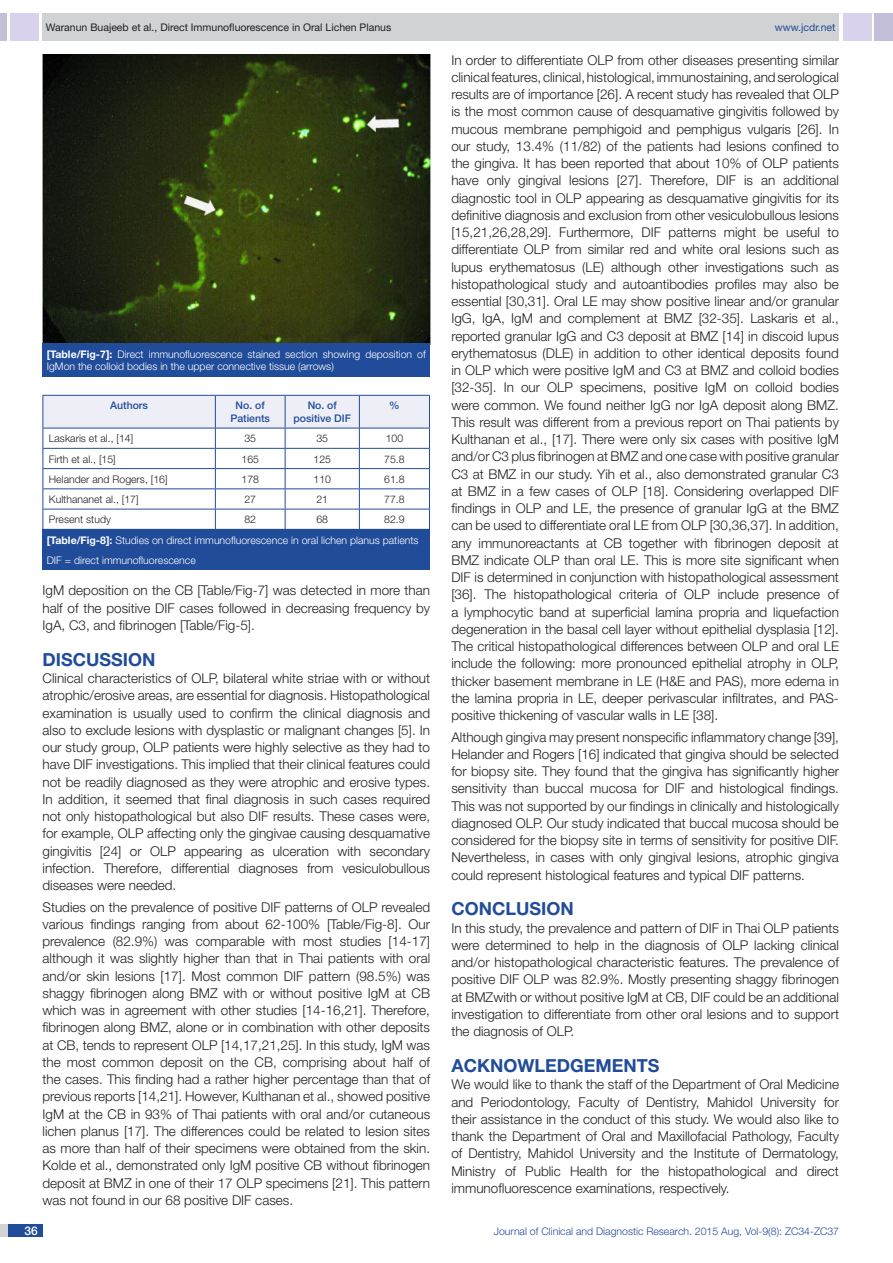
<style>
.page{position:relative;width:893px;height:1263px;background:#fff}
.page>*{position:absolute;margin:0;border:0;box-sizing:border-box;transform-origin:0 0}
.Heading{font:700 18px "Helvetica Neue";color:#214c99}
.Body_text{font:300 13.5px/17.2px "Helvetica Neue";color:#231f20;text-align:justify}
.t1{font:500 12px "Helvetica Neue";color:#fff}
.Table_text{font:300 10.5px/12.6px "Helvetica Neue";color:#fff}
.Table_text-2{font:300 10.5px "Helvetica Neue";color:#231f20}
.t2{font:300 10.5px "Helvetica Neue";color:#214c99}
.t3{font:10.5px "Helvetica Neue";color:#231f20}
.Table_text-3{font:500 10.5px/12.6px "Helvetica Neue";color:#214c99;text-align:center}
.t4{font:10.5px "Helvetica Neue";color:#214c99}
.s1{font-weight:700}
</style>
<div class="page">
<div style="left:0;top:13px;width:7px;height:28px;background:#c3bfd8"></div>
<div style="left:10px;top:13px;width:29px;height:28px;background:#d9d2ec"></div>
<div style="left:43px;top:13px;width:796px;height:28px;background:#d1d2d4"></div>
<div style="left:875px;top:13px;width:18px;height:28px;background:#c3bfd8"></div>
<div style="left:843px;top:13px;width:29px;height:28px;background:#d9d2ec"></div>
<div style="left:0;top:1224px;width:43px;height:13px;background:#d1d2d4"></div>
<div style="left:8px;top:1224px;width:35px;height:13px;background:#214c99"></div>
<div style="left:43px;top:530px;width:387px;height:40px;background:#214c99"></div>
<svg style="left:43px;top:395px;width:387px;height:134px"></svg>
<hr style="left:43px;top:529px;width:172px;height:1px;background:#214c99">
<hr style="left:215px;top:529px;width:70px;height:1px;background:#214c99">
<hr style="left:285px;top:529px;width:74px;height:1px;background:#214c99">
<hr style="left:359px;top:529px;width:71px;height:1px;background:#214c99">
<img style="left:43px;top:54px;width:387px;height:290px">
<div style="left:43px;top:344px;width:387px;height:33px;background:#214c99"></div>
<p class="t3" style="left:46px;top:21px;width:347px">Waranun Buajeeb et al., Direct Immunofluorescence in Oral Lichen Planus</p>
<p class="t4" style="left:775px;top:21px;width:62px">www.jcdr.net</p>
<p class="Table_text" style="left:47px;top:348px;width:381px"><span class="s1">[Table/Fig-7]:</span> Direct immunofluorescence stained section showing deposition of<br>IgMon the colloid bodies in the upper connective tissue (arrows)</p>
<p class="Table_text-3" style="left:110px;top:399px;width:39px">Authors</p>
<p class="Table_text-3" style="left:230px;top:399px;width:41px">No. of<br>Patients</p>
<p class="Table_text-3" style="left:293px;top:399px;width:59px">No. of positive DIF</p>
<p class="Table_text-3" style="left:389px;top:399px;width:12px">%</p>
<p class="Table_text-2" style="left:49px;top:432px;width:86px">Laskaris et al., [14]</p>
<p class="Table_text-2" style="left:244px;top:432px;width:13px">35</p>
<p class="Table_text-2" style="left:316px;top:432px;width:13px">35</p>
<p class="Table_text-2" style="left:386px;top:432px;width:19px">100</p>
<p class="Table_text-2" style="left:49px;top:452px;width:68px">Firth et al., [15]</p>
<p class="Table_text-2" style="left:241px;top:452px;width:19px">165</p>
<p class="Table_text-2" style="left:313px;top:452px;width:19px">125</p>
<p class="Table_text-2" style="left:384px;top:452px;width:22px">75.8</p>
<p class="Table_text-2" style="left:49px;top:473px;width:120px">Helander and Rogers, [16]</p>
<p class="Table_text-2" style="left:241px;top:473px;width:19px">178</p>
<p class="Table_text-2" style="left:313px;top:473px;width:19px">110</p>
<p class="Table_text-2" style="left:384px;top:473px;width:22px">61.8</p>
<p class="Table_text-2" style="left:49px;top:493px;width:91px">Kulthananet al., [17]</p>
<p class="Table_text-2" style="left:244px;top:493px;width:13px">27</p>
<p class="Table_text-2" style="left:316px;top:493px;width:13px">21</p>
<p class="Table_text-2" style="left:384px;top:493px;width:22px">77.8</p>
<p class="Table_text-2" style="left:49px;top:513px;width:64px">Present study</p>
<p class="Table_text-2" style="left:244px;top:513px;width:13px">82</p>
<p class="Table_text-2" style="left:316px;top:513px;width:13px">68</p>
<p class="Table_text-2" style="left:384px;top:513px;width:22px">82.9</p>
<p class="Table_text" style="left:47px;top:534px;width:373px"><span class="s1">[Table/Fig-8]:</span> Studies on direct immunofluorescence in oral lichen planus patients</p>
<p class="Table_text" style="left:47px;top:553px;width:151px">DIF = direct immunofluorescence</p>
<p class="Body_text" style="left:43px;top:582px;width:389px">IgM deposition on the CB [Table/Fig-7] was detected in more than half of the positive DIF cases followed in decreasing frequency by IgA, C3, and fibrinogen [Table/Fig-5].</p>
<p class="Heading" style="left:43px;top:648px;width:32px">DISCUSS</p>
<p class="Heading" style="left:123px;top:648px;width:32px">ION</p>
<p class="Body_text" style="left:43px;top:669px;width:389px">Clinical characteristics of OLP, bilateral white striae with or without atrophic/erosive areas, are essential for diagnosis. Histopathological examination is usually used to confirm the clinical diagnosis and also to exclude lesions with dysplastic or malignant changes [5]. In our study group, OLP patients were highly selective as they had to have DIF investigations. This implied that their clinical features could not be readily diagnosed as they were atrophic and erosive types.<br>In addition, it seemed that final diagnosis in such cases required not only histopathological but also DIF results. These cases were, for example, OLP affecting only the gingivae causing desquamative gingivitis [24] or OLP appearing as ulceration with secondary infection. Therefore, differential diagnoses from vesiculobullous diseases were needed.</p>
<p class="Body_text" style="left:43px;top:898px;width:389px">Studies on the prevalence of positive DIF patterns of OLP revealed various findings ranging from about 62-100% [Table/Fig-8]. Our prevalence (82.9%) was comparable with most studies [14-17] although it was slightly higher than that in Thai patients with oral and/or skin lesions [17]. Most common DIF pattern (98.5%) was shaggy fibrinogen along BMZ with or without positive IgM at CB which was in agreement with other studies [14-16,21]. Therefore, fibrinogen along BMZ, alone or in combination with other deposits at CB, tends to represent OLP [14,17,21,25]. In this study, IgM was the most common deposit on the CB, comprising about half of the cases. This finding had a rather higher percentage than that of previous reports [14,21]. However, Kulthanan et al., showed positive IgM at the CB in 93% of Thai patients with oral and/or cutaneous lichen planus [17]. The differences could be related to lesion sites as more than half of their specimens were obtained from the skin.<br>Kolde et al., demonstrated only IgM positive CB without fibrinogen deposit at BMZ in one of their 17 OLP specimens [21]. This pattern was not found in our 68 positive DIF cases.</p>
<p class="Body_text" style="left:451px;top:51px;width:389px">In order to differentiate OLP from other diseases presenting similar clinical features, clinical, histological, immunostaining, and serological results are of importance [26]. A recent study has revealed that OLP is the most common cause of desquamative gingivitis followed by mucous membrane pemphigoid and pemphigus vulgaris [26]. In our study, 13.4% (11/82) of the patients had lesions confined to the gingiva. It has been reported that about 10% of OLP patients have only gingival lesions [27]. Therefore, DIF is an additional diagnostic tool in OLP appearing as desquamative gingivitis for its definitive diagnosis and exclusion from other vesiculobullous lesions [15,21,26,28,29]. Furthermore, DIF patterns might be useful to differentiate OLP from similar red and white oral lesions such as lupus erythematosus (LE) although other investigations such as histopathological study and autoantibodies profiles may also be essential [30,31]. Oral LE may show positive linear and/or granular IgG, IgA, IgM and complement at BMZ [32-35]. Laskaris et al., reported granular IgG and C3 deposit at BMZ [14] in discoid lupus erythematosus (DLE) in addition to other identical deposits found in OLP which were positive IgM and C3 at BMZ and colloid bodies [32-35]. In our OLP specimens, positive IgM on colloid bodies were common. We found neither IgG nor IgA deposit along BMZ.<br>This result was different from a previous report on Thai patients by Kulthanan et al., [17]. There were only six cases with positive IgM and/or C3 plus fibrinogen at BMZ and one case with positive granular C3 at BMZ in our study. Yih et al., also demonstrated granular C3 at BMZ in a few cases of OLP [18]. Considering overlapped DIF findings in OLP and LE, the presence of granular IgG at the BMZ can be used to differentiate oral LE from OLP [30,36,37]. In addition, any immunoreactants at CB together with fibrinogen deposit at BMZ indicate OLP than oral LE. This is more site significant when DIF is determined in conjunction with histopathological assessment [36]. The histopathological criteria of OLP include presence of a lymphocytic band at superficial lamina propria and liquefaction degeneration in the basal cell layer without epithelial dysplasia [12].<br>The critical histopathological differences between OLP and oral LE include the following: more pronounced epithelial atrophy in OLP, thicker basement membrane in LE (H&amp;E and PAS), more edema in the lamina propria in LE, deeper perivascular infiltrates, and PAS&shy;positive thickening of vascular walls in LE [38].</p>
<p class="Body_text" style="left:451px;top:728px;width:389px">Although gingiva may present nonspecific inflammatory change [39], Helander and Rogers [16] indicated that gingiva should be selected for biopsy site. They found that the gingiva has significantly higher sensitivity than buccal mucosa for DIF and histological findings.<br>This was not supported by our findings in clinically and histologically diagnosed OLP. Our study indicated that buccal mucosa should be considered for the biopsy site in terms of sensitivity for positive DIF.<br>Nevertheless, in cases with only gingival lesions, atrophic gingiva could represent histological features and typical DIF patterns.</p>
<p class="Heading" style="left:451px;top:898px;width:121px">CONCLUSION</p>
<p class="Body_text" style="left:451px;top:919px;width:389px">In this study, the prevalence and pattern of DIF in Thai OLP patients were determined to help in the diagnosis of OLP lacking clinical and/or histopathological characteristic features. The prevalence of positive DIF OLP was 82.9%. Mostly presenting shaggy fibrinogen at BMZwith or without positive IgM at CB, DIF could be an additional investigation to differentiate from other oral lesions and to support the diagnosis of OLP.</p>
<p class="Heading" style="left:451px;top:1054px;width:185px">ACKNOWLEDGEMENTS</p>
<p class="Body_text" style="left:451px;top:1075px;width:389px">We would like to thank the staff of the Department of Oral Medicine and Periodontology, Faculty of Dentistry, Mahidol University for their assistance in the conduct of this study. We would also like to thank the Department of Oral and Maxillofacial Pathology, Faculty of Dentistry, Mahidol University and the Institute of Dermatology, Ministry of Public Health for the histopathological and direct immunofluorescence examinations, respectively.</p>
<p class="t1" style="left:24px;top:1223px;width:15px">36</p>
<p class="t2" style="left:494px;top:1225px;width:347px">Journal of Clinical and Diagnostic Research. 2015 Aug, Vol-9(8): ZC34-ZC37</p>
</div>
